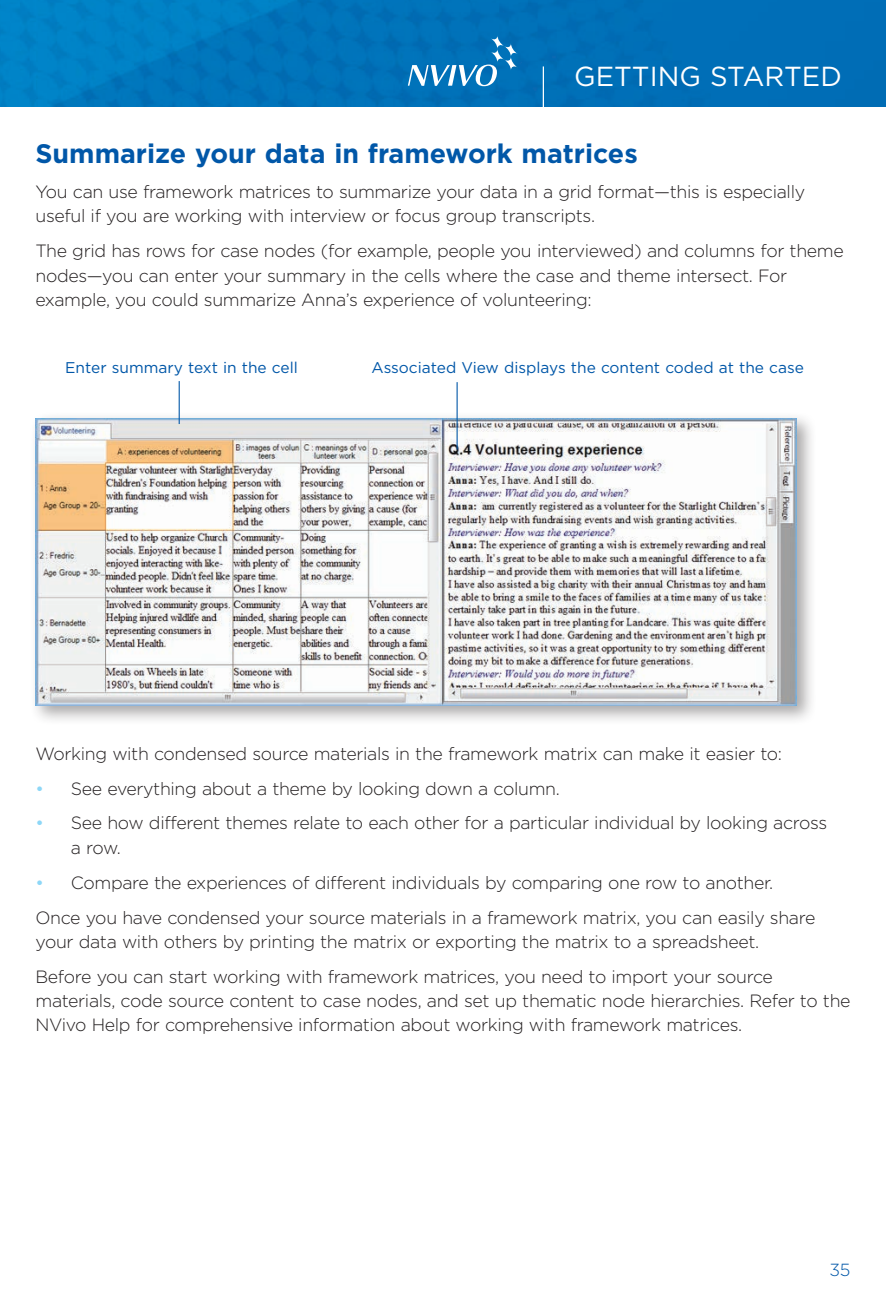
<style>
.page{position:relative;width:886px;height:1312px;background:#fff}
.page>*{position:absolute;margin:0;border:0;box-sizing:border-box;transform-origin:0 0}
.t1{font:27.5px "Gotham";color:#fff}
.Headings_-_Dark_Blue{font:700 26.75px "Gotham";color:#0157a8}
.Main_Body_Text{font:300 17.75px/24.2px "Gotham";letter-spacing:-.02em;color:#231f20}
.t2{font:300 17.5px "Gotham";color:#0157a8}
.Image_Pointer_Text{font:15.5px "Gotham";color:#0157a8}
.s1{font-weight:400;color:#8dd7f7}
</style>
<div class="page">
<img style="left:35px;top:0;width:851px;height:106px">
<svg style="left:408px;top:35px;width:110px;height:51px;background:#2584c1"></svg>
<hr style="left:543px;top:66px;width:1px;height:57px;background:#fff">
<div style="left:0;top:0;width:35px;height:106px;background:#0083c7"></div>
<div style="left:29px;top:411px;width:788px;height:315px;background:#231f20;opacity:.4"></div>
<img style="left:35px;top:418px;width:762px;height:287px">
<hr style="left:179px;top:381px;width:1px;height:43px;background:#0157a8">
<hr style="left:456px;top:382px;width:2px;height:67px;background:#0157a8">
<h1 class="t1" style="left:574px;top:59px;width:269px">GETTING STARTED</h1>
<p class="Headings_-_Dark_Blue" style="left:35px;top:136px;width:604px">Summarize your data in framework matrices</p>
<p class="Main_Body_Text" style="left:35px;top:179px;width:771px">You can use framework matrices to summarize your data in a grid format—this is especially useful if you are working with interview or focus group transcripts.</p>
<p class="Main_Body_Text" style="left:35px;top:238px;width:810px">The grid has rows for case nodes (for example, people you interviewed) and columns for theme nodes—you can enter your summary in the cells where the case and theme intersect. For example, you could summarize Anna’s experience of volunteering:</p>
<p class="Image_Pointer_Text" style="left:65px;top:357px;width:234px">Enter summary text in the cell</p>
<p class="Image_Pointer_Text" style="left:371px;top:357px;width:434px">Associated View displays the content coded at the case</p>
<p class="Main_Body_Text" style="left:35px;top:740px;width:748px">Working with condensed source materials in the framework matrix can make it easier to:</p>
<p class="Main_Body_Text" style="left:35px;top:775px;width:526px"><span class="s1">•</span> See everything about a theme by looking down a column.</p>
<p class="Main_Body_Text" style="left:71px;top:810px;width:758px;text-indent:-35px"><span class="s1">•</span> See how different themes relate to each other for a particular individual by looking across a row.</p>
<p class="Main_Body_Text" style="left:35px;top:869px;width:739px"><span class="s1">•</span> Compare the experiences of different individuals by comparing one row to another.</p>
<p class="Main_Body_Text" style="left:35px;top:904px;width:781px">Once you have condensed your source materials in a framework matrix, you can easily share your data with others by printing the matrix or exporting the matrix to a spreadsheet.</p>
<p class="Main_Body_Text" style="left:35px;top:963px;width:816px">Before you can start working with framework matrices, you need to import your source materials, code source content to case nodes, and set up thematic node hierarchies. Refer to the<br>NVivo Help for comprehensive information about working with framework matrices.</p>
<p class="t2" style="left:829px;top:1258px;width:23px">35</p>
</div>
